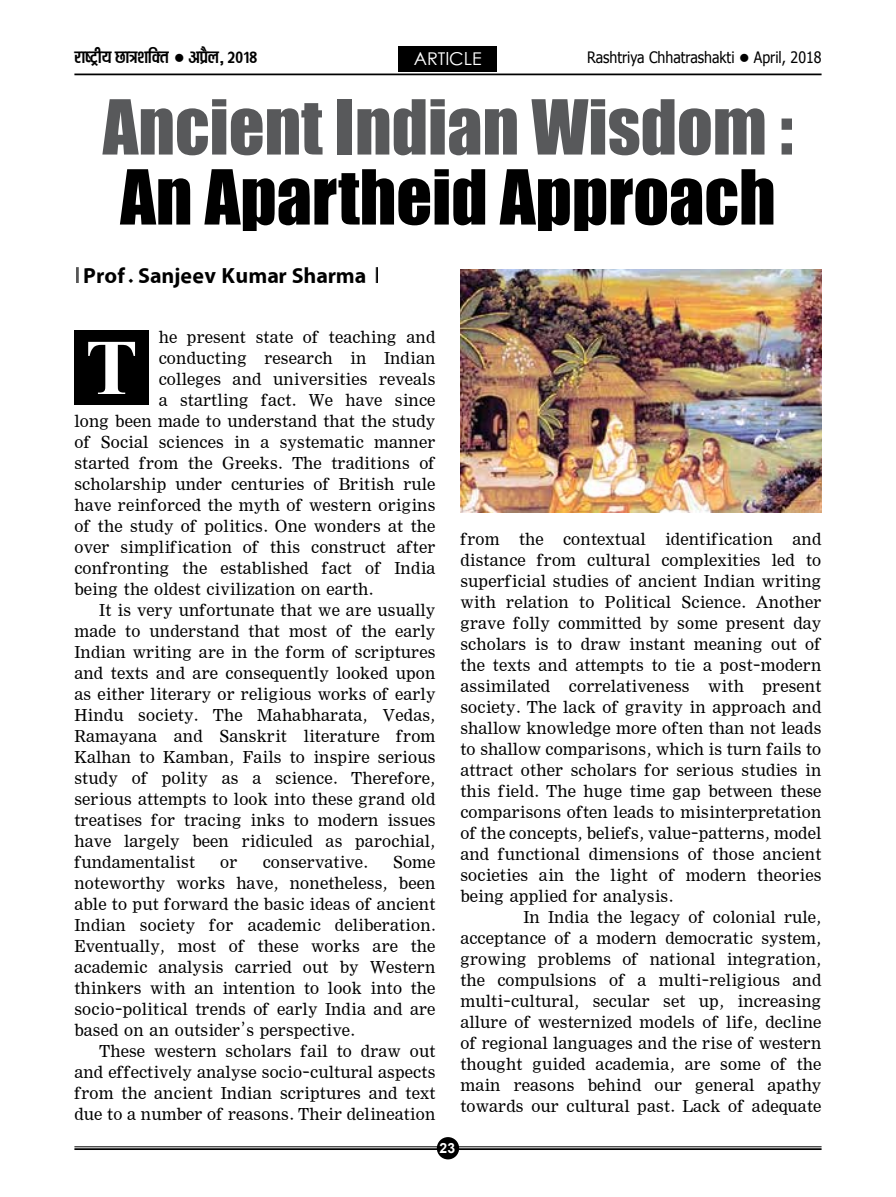
<style>
.page{position:relative;width:896px;height:1197px;background:#fff}
.page>*{position:absolute;margin:0;border:0;box-sizing:border-box;transform-origin:0 0}
.t1{font:700 78.75px "Times New Roman";color:#fff}
.t2{font:70px "Impact";color:#58595b}
.t3{font:70px "Impact";color:#000}
.t4{font:28px "Four C Rahul";color:#000}
.t5{font:24.5px "Four C Hari";color:#fff}
.t6{font:21.88px/21px "Four C Gandhi";color:#000;text-align:justify}
.t7{font:21px "Four C Heera";color:#000}
.t8{font:15.75px "Tahoma";color:#000;scale:.9 1}
.t9{font:700 14px "Arial";color:#fff}
</style>
<div class="page">
<hr style="left:74px;top:74px;width:747px;height:1px;background:#000">
<hr style="left:74px;top:1147px;width:747px;height:1px;background:#000">
<hr style="left:74px;top:1148px;width:747px;height:2px;background:#000">
<div style="left:437px;top:1137px;width:22px;height:22px;background:#000;border-radius:50%"></div>
<div style="left:399px;top:46px;width:98px;height:26px;background:#000"></div>
<div style="left:74px;top:330px;width:75px;height:75px;background:#000"></div>
<svg style="left:76px;top:267px;width:3px;height:16px"></svg>
<svg style="left:376px;top:267px;width:2px;height:16px"></svg>
<img style="left:460px;top:269px;width:361px;height:243px">
<p class="t7" style="left:74px;top:45px;width:184px">राष्ट्रीय छात्रशक्ति ● अप्रैल, 2018</p>
<p class="t5" style="left:414px;top:44px;width:70px">Article</p>
<p class="t8" style="left:587px;top:47px;width:262px">Rashtriya Chhatrashakti ● April, 2018</p>
<h2 class="t2" style="left:103px;top:73px;width:692px">Ancient Indian Wisdom :</h2>
<h2 class="t3" style="left:120px;top:143px;width:657px">An Apartheid Approach</h2>
<p class="t4" style="left:83px;top:259px;width:284px">Prof. Sanjeev Kumar Sharma</p>
<p class="t6" style="left:159px;top:328px;width:278px">he present state of teaching and</p>
<p class="t6" style="left:159px;top:349px;width:278px">conducting research in Indian</p>
<p class="t6" style="left:159px;top:370px;width:278px">colleges and universities reveals</p>
<p class="t6" style="left:159px;top:391px;width:278px">a startling fact. We have since</p>
<p class="t6" style="left:74px;top:412px;width:363px">long been made to understand that the study</p>
<p class="t6" style="left:74px;top:433px;width:363px">of Social sciences in a systematic manner</p>
<p class="t6" style="left:74px;top:454px;width:363px">started from the Greeks. The traditions of</p>
<p class="t6" style="left:74px;top:475px;width:363px">scholarship under centuries of British rule</p>
<p class="t6" style="left:74px;top:496px;width:363px">have reinforced the myth of western origins</p>
<p class="t6" style="left:74px;top:517px;width:363px">of the study of politics. One wonders at the</p>
<p class="t6" style="left:74px;top:538px;width:363px">over simplification of this construct after</p>
<p class="t6" style="left:74px;top:559px;width:363px">confronting the established fact of India</p>
<p class="t6" style="left:74px;top:580px;width:300px">being the oldest civilization on earth.</p>
<p class="t6" style="left:99px;top:601px;width:338px">It is very unfortunate that we are usually</p>
<p class="t6" style="left:74px;top:622px;width:363px">made to understand that most of the early</p>
<p class="t6" style="left:74px;top:643px;width:363px">Indian writing are in the form of scriptures</p>
<p class="t6" style="left:74px;top:664px;width:363px">and texts and are consequently looked upon</p>
<p class="t6" style="left:74px;top:685px;width:363px">as either literary or religious works of early</p>
<p class="t6" style="left:74px;top:706px;width:363px">Hindu society. The Mahabharata, Vedas,</p>
<p class="t6" style="left:74px;top:727px;width:363px">Ramayana and Sanskrit literature from</p>
<p class="t6" style="left:74px;top:748px;width:363px">Kalhan to Kamban, Fails to inspire serious</p>
<p class="t6" style="left:74px;top:769px;width:363px">study of polity as a science. Therefore,</p>
<p class="t6" style="left:74px;top:790px;width:363px">serious attempts to look into these grand old</p>
<p class="t6" style="left:74px;top:811px;width:363px">treatises for tracing inks to modern issues</p>
<p class="t6" style="left:74px;top:832px;width:363px">have largely been ridiculed as parochial,</p>
<p class="t6" style="left:74px;top:853px;width:363px">fundamentalist or conservative. Some</p>
<p class="t6" style="left:74px;top:874px;width:363px">noteworthy works have, nonetheless, been</p>
<p class="t6" style="left:74px;top:895px;width:363px">able to put forward the basic ideas of ancient</p>
<p class="t6" style="left:74px;top:916px;width:363px">Indian society for academic deliberation.</p>
<p class="t6" style="left:74px;top:937px;width:363px">Eventually, most of these works are the</p>
<p class="t6" style="left:74px;top:958px;width:363px">academic analysis carried out by Western</p>
<p class="t6" style="left:74px;top:979px;width:363px">thinkers with an intention to look into the</p>
<p class="t6" style="left:74px;top:1000px;width:363px">socio-political trends of early India and are</p>
<p class="t6" style="left:74px;top:1021px;width:282px">based on an outsider’s perspective.</p>
<p class="t6" style="left:99px;top:1042px;width:338px">These western scholars fail to draw out</p>
<p class="t6" style="left:74px;top:1063px;width:363px">and effectively analyse socio-cultural aspects</p>
<p class="t6" style="left:74px;top:1084px;width:363px">from the ancient Indian scriptures and text</p>
<p class="t6" style="left:74px;top:1105px;width:363px">due to a number of reasons. Their delineation</p>
<h1 class="t1" style="left:85px;top:313px;width:54px">T</h1>
<p class="t6" style="left:460px;top:530px;width:363px">from the contextual identification and distance from cultural complexities led to superficial studies of ancient Indian writing with relation to Political Science. Another grave folly committed by some present day scholars is to draw instant meaning out of the texts and attempts to tie a post-modern assimilated correlativeness with present society. The lack of gravity in approach and shallow knowledge more often than not leads to shallow comparisons, which is turn fails to attract other scholars for serious studies in this field. The huge time gap between these comparisons often leads to misinterpretation of the concepts, beliefs, value-patterns, model and functional dimensions of those ancient societies ain the light of modern theories being applied for analysis.</p>
<p class="t6" style="left:460px;top:908px;width:363px;text-indent:63px">In India the legacy of colonial rule, acceptance of a modern democratic system, growing problems of national integration, the compulsions of a multi-religious and multi-cultural, secular set up, increasing allure of westernized models of life, decline of regional languages and the rise of western thought guided academia, are some of the main reasons behind our general apathy towards our cultural past. Lack of adequate</p>
<p class="t9" style="left:439px;top:1139px;width:17px">23</p>
</div>
